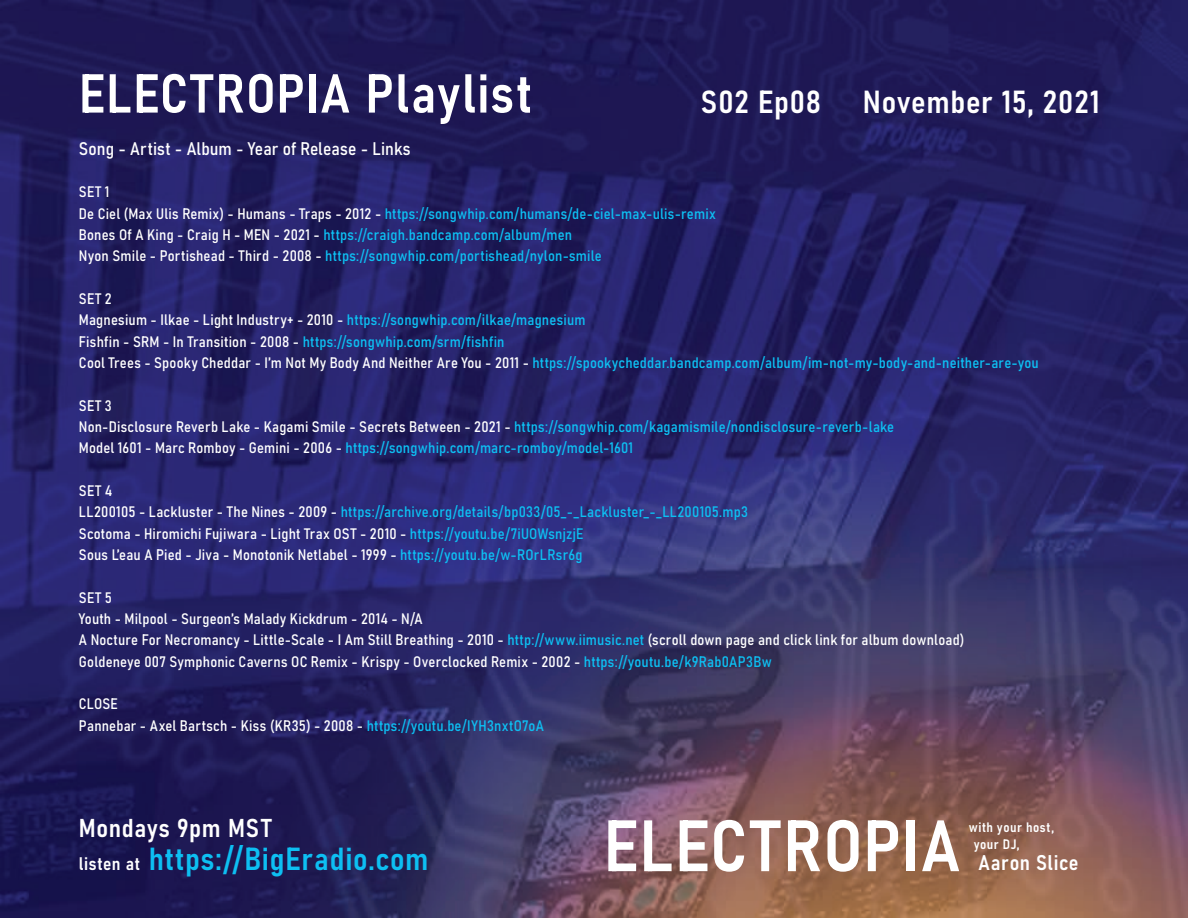
<style>
.page{position:relative;width:1188px;height:918px;background:#fff}
.page>*{position:absolute;margin:0;border:0;box-sizing:border-box;transform-origin:0 0}
.t1{font:71.55px "Bahnschrift";letter-spacing:.015em;color:#fff}
.t2{font:54px "Bahnschrift";letter-spacing:.025em;color:#fff}
.t3{font:31.5px "Bahnschrift";letter-spacing:.025em;color:#0dbff2}
.t4{font:31.5px "Bahnschrift";letter-spacing:.025em;color:#fff}
.t5{font:25.5px "Bahnschrift";letter-spacing:.025em;color:#fff}
.t6{font:21px "Bahnschrift";letter-spacing:.025em;color:#fff}
.t7{font:18px "Bahnschrift";letter-spacing:.005em;color:#fff}
.t8{font:15px/21.3px "Bahnschrift";letter-spacing:.01em;color:#0dbff2}
.t9{font:15px/21.3px "Bahnschrift";letter-spacing:.01em;color:#fff}
.t10{font:13.5px/16.5px "Bahnschrift";letter-spacing:.04em;color:#fff}
.s1{color:#fff}
.s2{color:#0dbff2}
.s3{font-size:18px;color:#fff}
</style>
<div class="page">
<img style="left:0;top:0;width:1188px;height:918px">
<h2 class="t2" style="left:79px;top:53px;width:455px">ELECTROPIA Playlist</h2>
<h3 class="t4" style="left:701px;top:78px;width:122px">S02 Ep08</h3>
<h3 class="t4" style="left:863px;top:78px;width:238px">November 15, 2021</h3>
<p class="t7" style="left:79px;top:135px;width:333px">Song - Artist - Album - Year of Release - Links</p>
<p class="t8" style="left:79px;top:180px;width:638px"><span class="s1">SET 1<br>De Ciel (Max Ulis Remix) - Humans - Traps - 2012 -</span> https://songwhip.com/humans/de-ciel-max-ulis-remix <span class="s1">Bones Of A King - Craig H - MEN - 2021 -</span> https://craigh.bandcamp.com/album/men<br><span class="s1">Nyon Smile - Portishead - Third - 2008 -</span> https://songwhip.com/portishead/nylon-smile</p>
<p class="t8" style="left:79px;top:287px;width:961px"><span class="s1">SET 2<br>Magnesium - Ilkae - Light Industry+ - 2010 -</span> https://songwhip.com/ilkae/magnesium<br><span class="s1">Fishfin - SRM - In Transition - 2008 -</span> https://songwhip.com/srm/fishfin<br><span class="s1">Cool Trees - Spooky Cheddar - I’m Not My Body And Neither Are You - 2011 -</span> https://spookycheddar.bandcamp.com/album/im-not-my-body-and-neither-are-you</p>
<p class="t8" style="left:79px;top:394px;width:817px"><span class="s1">SET 3<br>Non-Disclosure Reverb Lake - Kagami Smile - Secrets Between - 2021 -</span> https://songwhip.com/kagamismile/nondisclosure-reverb-lake<br><span class="s1">Model 1601 - Marc Romboy - Gemini - 2006 -</span> https://songwhip.com/marc-romboy/model-1601</p>
<p class="t9" style="left:79px;top:479px;width:671px">SET 4<br>LL200105 - Lackluster - The Nines - 2009 - <span class="s2">https://archive.org/details/bp033/05_-_Lackluster_-_LL200105.mp3<br></span>Scotoma - Hiromichi Fujiwara - Light Trax OST - 2010 - <span class="s2">https://youtu.be/7iUOWsnjzjE<br></span>Sous L’eau A Pied - Jiva - Monotonik Netlabel - 1999 - <span class="s2">https://youtu.be/w-ROrLRsr6g</span></p>
<p class="t9" style="left:79px;top:586px;width:887px">SET 5<br>Youth - Milpool - Surgeon’s Malady Kickdrum - 2014 - N/A<br>A Nocture For Necromancy - Little-Scale - I Am Still Breathing - 2010 - <span class="s2">http://www.iimusic.net</span> (scroll down page and click link for album download)<br>Goldeneye 007 Symphonic Caverns OC Remix - Krispy - Overclocked Remix - 2002 - <span class="s2">https://youtu.be/k9Rab0AP3Bw</span></p>
<p class="t9" style="left:79px;top:692px;width:466px">CLOSE<br>Pannebar - Axel Bartsch - Kiss (KR35) - 2008 - <span class="s2">https://youtu.be/IYH3nxtO7oA</span></p>
<h3 class="t5" style="left:79px;top:809px;width:194px">Mondays 9pm MST</h3>
<h3 class="t3" style="left:79px;top:835px;width:351px"><span class="s3">listen at</span> https://BigEradio.com</h3>
<h1 class="t1" style="left:604px;top:792px;width:358px">ELECTROPIA</h1>
<p class="t10" style="left:974px;top:818px;width:82px;text-indent:-5px">with your host, your DJ,</p>
<h3 class="t6" style="left:979px;top:846px;width:101px">Aaron Slice</h3>
</div>
